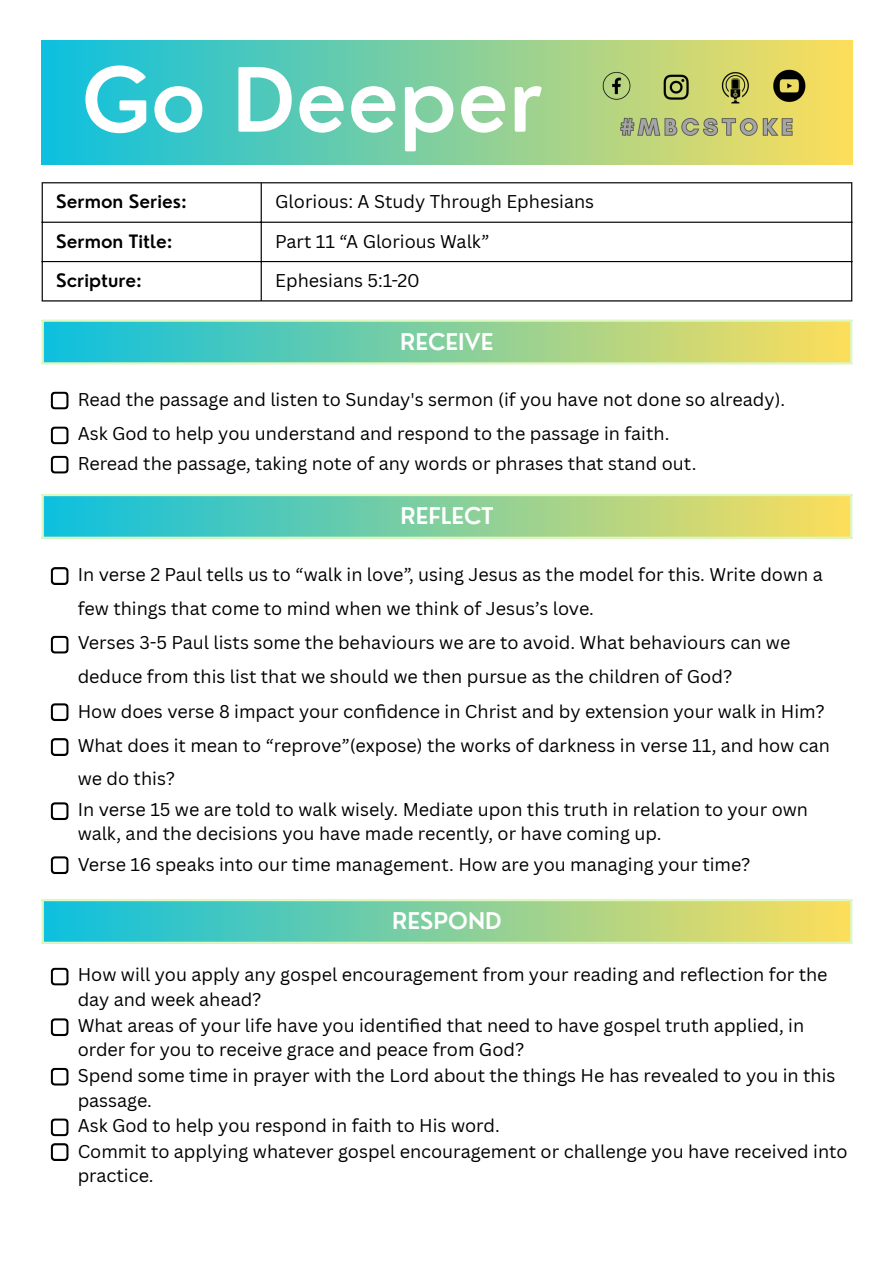
<style>
.page{position:relative;width:894px;height:1263px;background:#fff}
.page>*{position:absolute;margin:0;border:0;box-sizing:border-box;transform-origin:0 0}
.t1{font:600 86.25px "Nourd";color:#fff}
.t2{font:600 22.5px "Nourd";color:#fff}
.t3{font:18px/24.8px "Canva Sans";color:#000}
.t4{font:600 18px "Nourd";color:#000}
</style>
<div class="page">
<div style="left:42px;top:40px;width:810px;height:124px;background:linear-gradient(to right,#0cc0df,#fdde5a)"></div>
<img style="left:592px;top:66px;width:226px;height:73px">
<svg style="left:43px;top:183px;width:217px;height:80px"></svg>
<hr style="left:42px;top:183px;width:1px;height:117px;background:#000">
<hr style="left:260px;top:183px;width:2px;height:117px;background:#000">
<hr style="left:851px;top:183px;width:1px;height:117px;background:#000">
<hr style="left:42px;top:182px;width:810px;height:1px;background:#000">
<hr style="left:42px;top:222px;width:810px;height:1px;background:#000">
<hr style="left:42px;top:261px;width:810px;height:1px;background:#000">
<hr style="left:42px;top:300px;width:810px;height:2px;background:#000">
<div style="left:42px;top:320px;width:809px;height:44px;background:linear-gradient(to right,#0bc0df,#fdde5a)"></div>
<hr style="left:42px;top:322px;width:2px;height:40px;background:#def6bf">
<hr style="left:849px;top:322px;width:3px;height:40px;background:#def6bf">
<hr style="left:42px;top:320px;width:810px;height:2px;background:#def6bf">
<hr style="left:42px;top:362px;width:810px;height:2px;background:#def6bf">
<svg style="left:51px;top:392px;width:18px;height:18px"></svg>
<svg style="left:51px;top:426px;width:18px;height:18px"></svg>
<svg style="left:51px;top:456px;width:18px;height:18px"></svg>
<div style="left:42px;top:495px;width:809px;height:43px;background:linear-gradient(to right,#0bc0df,#fdde5a)"></div>
<hr style="left:42px;top:496px;width:2px;height:41px;background:#def6bf">
<hr style="left:849px;top:496px;width:3px;height:41px;background:#def6bf">
<hr style="left:42px;top:494px;width:810px;height:2px;background:#def6bf">
<hr style="left:42px;top:537px;width:810px;height:2px;background:#def6bf">
<svg style="left:51px;top:567px;width:18px;height:18px"></svg>
<svg style="left:51px;top:636px;width:18px;height:18px"></svg>
<svg style="left:51px;top:703px;width:18px;height:18px"></svg>
<svg style="left:51px;top:738px;width:18px;height:18px"></svg>
<svg style="left:51px;top:802px;width:18px;height:18px"></svg>
<svg style="left:51px;top:856px;width:18px;height:18px"></svg>
<div style="left:42px;top:900px;width:809px;height:43px;background:linear-gradient(to right,#0bc0df,#fdde5a)"></div>
<hr style="left:42px;top:901px;width:2px;height:41px;background:#def6bf">
<hr style="left:849px;top:901px;width:3px;height:41px;background:#def6bf">
<hr style="left:42px;top:899px;width:810px;height:2px;background:#def6bf">
<hr style="left:42px;top:942px;width:810px;height:2px;background:#def6bf">
<svg style="left:51px;top:968px;width:18px;height:18px"></svg>
<svg style="left:51px;top:1018px;width:18px;height:18px"></svg>
<svg style="left:51px;top:1068px;width:18px;height:18px"></svg>
<svg style="left:51px;top:1118px;width:18px;height:18px"></svg>
<svg style="left:51px;top:1143px;width:18px;height:18px"></svg>
<p class="t1" style="left:82px;top:45px;width:463px">Go Deeper</p>
<p class="t4" style="left:56px;top:190px;width:132px">Sermon Series:</p>
<p class="t3" style="left:275px;top:189px;width:320px">Glorious: A Study Through Ephesians</p>
<p class="t4" style="left:56px;top:230px;width:118px">Sermon Title:</p>
<p class="t3" style="left:275px;top:228px;width:216px">Part 11 “A Glorious Walk”</p>
<p class="t4" style="left:56px;top:269px;width:87px">Scripture:</p>
<p class="t3" style="left:275px;top:268px;width:146px">Ephesians 5:1-20</p>
<p class="t2" style="left:400px;top:327px;width:95px">RECEIVE</p>
<p class="t3" style="left:78px;top:387px;width:709px">Read the passage and listen to Sunday's sermon (if you have not done so already).</p>
<p class="t3" style="left:78px;top:421px;width:593px">Ask God to help you understand and respond to the passage in faith.</p>
<p class="t3" style="left:78px;top:451px;width:620px">Reread the passage, taking note of any words or phrases that stand out.</p>
<p class="t2" style="left:400px;top:502px;width:94px">REFLECT</p>
<p class="t3" style="left:78px;top:556px;width:746px;line-height:34.8px">In verse 2 Paul tells us to “walk in love”, using Jesus as the model for this. Write down a few things that come to mind when we think of Jesus’s love.</p>
<p class="t3" style="left:78px;top:625px;width:714px;line-height:33.8px">Verses 3-5 Paul lists some the behaviours we are to avoid. What behaviours can we deduce from this list that we should we then pursue as the children of God?</p>
<p class="t3" style="left:78px;top:698px;width:748px">How does verse 8 impact your confi dence in Christ and by extension your walk in Him?</p>
<p class="t3" style="left:78px;top:728px;width:753px;line-height:33.8px">What does it mean to “reprove”(expose) the works of darkness in verse 11, and how can we do this?</p>
<p class="t3" style="left:78px;top:796px;width:731px">In verse 15 we are told to walk wisely. Mediate upon this truth in relation to your own walk, and the decisions you have made recently, or have coming up.</p>
<p class="t3" style="left:78px;top:851px;width:674px">Verse 16 speaks into our time management. How are you managing your time?</p>
<p class="t2" style="left:392px;top:907px;width:111px">RESPOND</p>
<p class="t3" style="left:78px;top:962px;width:751px">How will you apply any gospel encouragement from your reading and reflection for the day and week ahead?</p>
<p class="t3" style="left:78px;top:1012px;width:728px">What areas of your life have you identifi ed that need to have gospel truth applied, in order for you to receive grace and peace from God?</p>
<p class="t3" style="left:78px;top:1063px;width:759px">Spend some time in prayer with the Lord about the things He has revealed to you in this passage.</p>
<p class="t3" style="left:78px;top:1112px;width:423px">Ask God to help you respond in faith to His word.</p>
<p class="t3" style="left:78px;top:1138px;width:771px">Commit to applying whatever gospel encouragement or challenge you have received into practice.</p>
</div>
